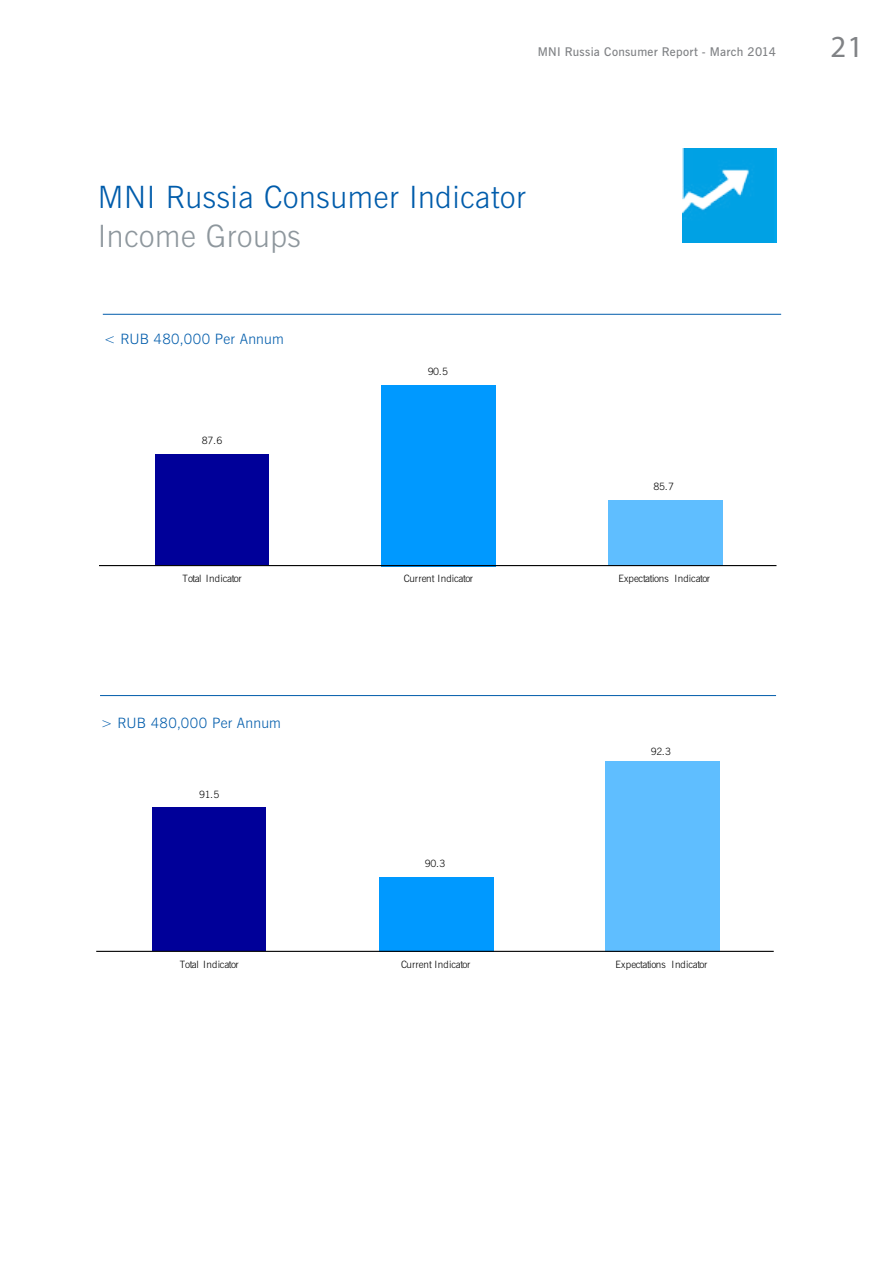
<style>
.page{position:relative;width:893px;height:1263px;background:#fff}
.page>*{position:absolute;margin:0;border:0;box-sizing:border-box;transform-origin:0 0}
.t1{font:30.75px "News Gothic Lt BT";letter-spacing:.02em;color:#005cab}
.t2{font:30.75px "News Gothic Lt BT";letter-spacing:.02em;color:#8e979d}
.t3{font:30.75px "Myriad Pro";color:#808285}
.t4{font:14.25px "News Gothic Lt BT";letter-spacing:.015em;color:#005cab}
.t5{font:12px "News Gothic Dm BT";letter-spacing:.02em;color:#808285}
.t6{font:10.05px "News Gothic Lt BT";letter-spacing:-.02em;color:#000}
</style>
<div class="page">
<div style="left:382px;top:385px;width:114px;height:181px;background:#09f"></div>
<div style="left:608px;top:500px;width:114px;height:66px;background:#5fbeff"></div>
<div style="left:156px;top:454px;width:113px;height:111px;background:#009"></div>
<hr style="left:99px;top:565px;width:677px;height:1px;background:#000">
<hr style="left:103px;top:314px;width:678px;height:1px;background:#005cab">
<div style="left:379px;top:877px;width:114px;height:75px;background:#09f"></div>
<div style="left:605px;top:762px;width:114px;height:190px;background:#5fbeff"></div>
<div style="left:153px;top:808px;width:113px;height:143px;background:#009"></div>
<hr style="left:96px;top:951px;width:678px;height:1px;background:#000">
<hr style="left:100px;top:695px;width:676px;height:1px;background:#005cab">
<img style="left:682px;top:149px;width:94px;height:93px">
<p class="t5" style="left:538px;top:44px;width:240px">MNI Russia Consumer Report - March 2014</p>
<h1 class="t3" style="left:831px;top:27px;width:34px">21</h1>
<h1 class="t1" style="left:98px;top:177px;width:429px">MNI Russia Consumer Indicator</h1>
<h1 class="t2" style="left:98px;top:216px;width:204px">Income Groups</h1>
<h2 class="t4" style="left:104px;top:330px;width:182px">&lt; RUB 480,000 Per Annum</h2>
<p class="t6" style="left:202px;top:434px;width:22px">87.6</p>
<p class="t6" style="left:428px;top:365px;width:22px">90.5</p>
<p class="t6" style="left:653px;top:480px;width:22px">85.7</p>
<p class="t6" style="left:182px;top:572px;width:61px">Total Indicator</p>
<p class="t6" style="left:404px;top:572px;width:71px">Current Indicator</p>
<p class="t6" style="left:618px;top:572px;width:93px">Expectations Indicator</p>
<h2 class="t4" style="left:101px;top:713px;width:182px">&gt; RUB 480,000 Per Annum</h2>
<p class="t6" style="left:199px;top:788px;width:22px">91.5</p>
<p class="t6" style="left:425px;top:857px;width:22px">90.3</p>
<p class="t6" style="left:651px;top:745px;width:22px">92.3</p>
<p class="t6" style="left:180px;top:958px;width:61px">Total Indicator</p>
<p class="t6" style="left:401px;top:958px;width:71px">Current Indicator</p>
<p class="t6" style="left:616px;top:958px;width:93px">Expectations Indicator</p>
</div>
